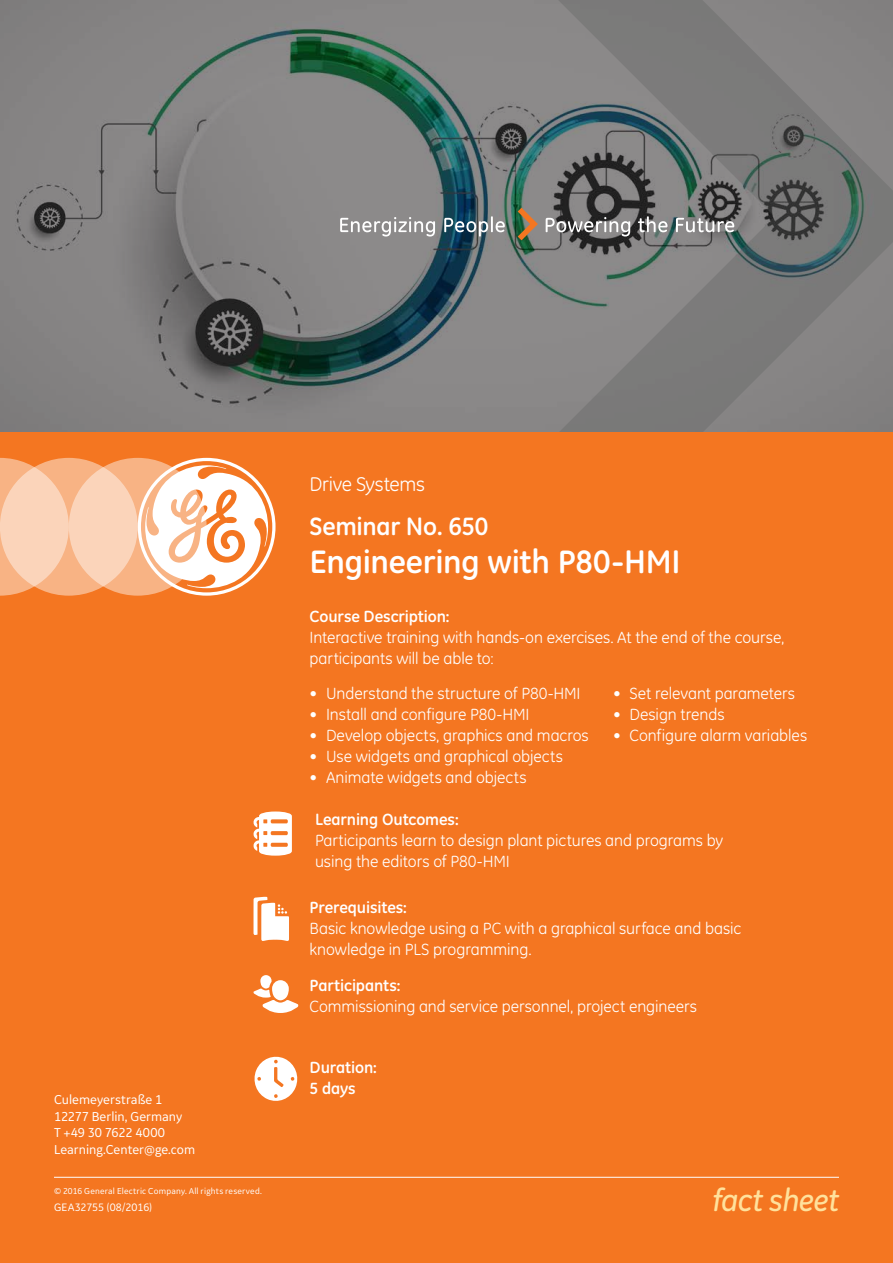
<style>
.page{position:relative;width:893px;height:1263px;background:#fff}
.page>*{position:absolute;margin:0;border:0;box-sizing:border-box;transform-origin:0 0}
.t1{font:700 33px "GE Inspira";letter-spacing:-.01em;color:#fff}
.t2{font:italic 500 31.5px "GE Inspira";letter-spacing:-.025em;color:#ffe19c}
.t3{font:700 25.5px "GE Inspira";letter-spacing:-.01em;color:#fff}
.t4{font:20.25px "GE Inspira";letter-spacing:-.02em;color:#fff}
.t5{font:16.5px/21px "GE Inspira";letter-spacing:-.005em;color:#fff}
.t6{font:700 16.5px/21px "GE Inspira";letter-spacing:-.005em;color:#fff}
.t7{font:13.5px/16.5px "GE Inspira Sans";color:#fff}
.t8{font:11.25px "GE Inspira Sans";letter-spacing:-.01em;color:#fff}
.t9{font:9px "GE Inspira Sans";letter-spacing:.02em;color:#fff}
</style>
<div class="page">
<svg style="left:0;top:0;width:540px;height:432px;background:#797c7b"></svg>
<svg style="left:540px;top:0;width:353px;height:432px;background:#7b7c7b"></svg>
<div style="left:0;top:432px;width:893px;height:831px;background:#f47621"></div>
<svg style="left:0;top:458px;width:61px;height:138px"></svg>
<svg style="left:0;top:458px;width:138px;height:138px;background:#f9c7a6"></svg>
<svg style="left:69px;top:458px;width:138px;height:138px;background:#faccad"></svg>
<svg style="left:138px;top:458px;width:138px;height:138px"></svg>
<hr style="left:54px;top:1177px;width:785px;height:1px;background:#fff">
<svg style="left:253px;top:811px;width:39px;height:45px"></svg>
<svg style="left:253px;top:896px;width:36px;height:45px"></svg>
<svg style="left:253px;top:975px;width:46px;height:38px"></svg>
<svg style="left:254px;top:1056px;width:44px;height:45px"></svg>
<svg style="left:340px;top:208px;width:394px;height:32px;background:#7f8382"></svg>
<p class="t7" style="left:54px;top:1091px;width:143px">Culemeyerstraße 1<br>12277 Berlin, Germany<br>T +49 30 7622 4000<br>Learning.Center@ge.com</p>
<p class="t9" style="left:54px;top:1186px;width:209px">© 2016 General Electric Company. All rights reserved.</p>
<p class="t8" style="left:54px;top:1200px;width:100px">GEA32755 (08/2016)</p>
<p class="t4" style="left:310px;top:473px;width:117px">Drive Systems</p>
<h3 class="t3" style="left:310px;top:510px;width:180px">Seminar No. 650</h3>
<h1 class="t1" style="left:310px;top:540px;width:373px">Engineering with P80-HMI</h1>
<p class="t6" style="left:310px;top:605px;width:141px">Course Description:</p>
<p class="t5" style="left:310px;top:627px;width:476px">Interactive training with hands-on exercises. At the end of the course, participants will be able to:</p>
<p class="t5" style="left:310px;top:682px;width:272px">• Understand the structure of P80-HMI</p>
<p class="t5" style="left:310px;top:703px;width:221px">• Install and configure P80-HMI</p>
<p class="t5" style="left:310px;top:724px;width:281px">• Develop objects, graphics and macros</p>
<p class="t5" style="left:310px;top:745px;width:255px">• Use widgets and graphical objects</p>
<p class="t5" style="left:310px;top:766px;width:218px">• Animate widgets and objects</p>
<p class="t5" style="left:613px;top:683px;width:184px">• Set relevant parameters</p>
<p class="t5" style="left:613px;top:704px;width:113px">• Design trends</p>
<p class="t5" style="left:613px;top:725px;width:196px">• Configure alarm variables</p>
<p class="t6" style="left:315px;top:808px;width:145px">Learning Outcomes:</p>
<p class="t5" style="left:315px;top:829px;width:410px">Participants learn to design plant pictures and programs by using the editors of P80-HMI</p>
<p class="t6" style="left:310px;top:896px;width:99px">Prerequisites:</p>
<p class="t5" style="left:310px;top:918px;width:433px">Basic knowledge using a PC with a graphical surface and basic knowledge in PLS programming.</p>
<p class="t6" style="left:310px;top:975px;width:92px">Participants:</p>
<p class="t5" style="left:310px;top:996px;width:389px">Commissioning and service personnel, project engineers</p>
<p class="t6" style="left:310px;top:1056px;width:69px">Duration:<br>5 days</p>
<h2 class="t2" style="left:712px;top:1182px;width:128px">fact sheet</h2>
</div>
